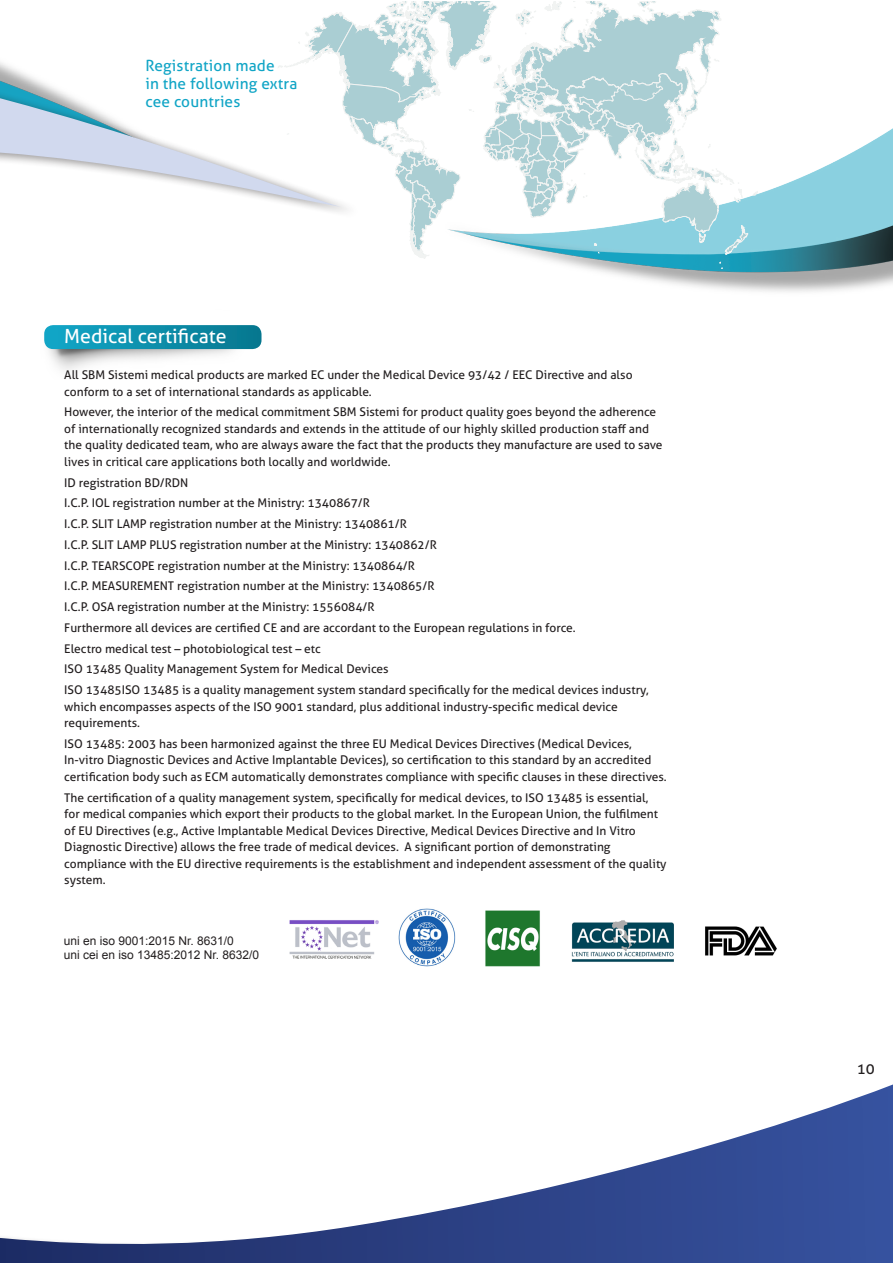
<style>
.page{position:relative;width:893px;height:1263px;background:#fff}
.page>*{position:absolute;margin:0;border:0;box-sizing:border-box;transform-origin:0 0}
.t1{font:19.5px "Aller";color:#fff}
.t2{font:15.45px/18.3px "Aller";letter-spacing:.01em;color:#11a5c6}
.t3{font:15px "Aller";color:#231f20}
.t4{font:12px/16.5px "Aller";color:#231f20}
.t5{font:12px/14.4px "Arial";color:#231f20}
</style>
<div class="page">
<img style="left:591px;top:129px;width:301px;height:163px">
<svg style="left:0;top:62px;width:278px;height:139px"></svg>
<svg style="left:278px;top:1px;width:480px;height:268px"></svg>
<img style="left:48px;top:331px;width:214px;height:39px">
<svg style="left:44px;top:325px;width:217px;height:24px;background:#1090ac"></svg>
<img style="left:289px;top:908px;width:385px;height:59px">
<img style="left:705px;top:926px;width:72px;height:30px">
<svg style="left:0;top:1085px;width:892px;height:178px"></svg>
<p class="t2" style="left:145px;top:56px;width:153px">Registration made<br>in the following extra cee countries</p>
<h1 class="t1" style="left:64px;top:325px;width:164px">Medical certificate</h1>
<p class="t4" style="left:64px;top:367px;width:570px">All SBM Sistemi medical products are marked EC under the Medical Device 93/42 / EEC Directive and also conform to a set of international standards as applicable.</p>
<p class="t4" style="left:64px;top:404px;width:600px">However, the interior of the medical commitment SBM Sistemi for product quality goes beyond the adherence of internationally recognized standards and extends in the attitude of our highly skilled production staff and the quality dedicated team, who are always aware the fact that the products they manufacture are used to save lives in critical care applications both locally and worldwide.</p>
<p class="t4" style="left:64px;top:472px;width:586px;line-height:20.7px">ID registration BD/RDN<br>I.C.P. IOL registration number at the Ministry: 1340867/R<br>I.C.P. SLIT LAMP registration number at the Ministry: 1340861/R<br>I.C.P. SLIT LAMP PLUS registration number at the Ministry: 1340862/R<br>I.C.P. TEARSCOPE registration number at the Ministry: 1340864/R<br>I.C.P. MEASUREMENT registration number at the Ministry: 1340865/R<br>I.C.P. OSA registration number at the Ministry: 1556084/R<br>Furthermore all devices are certified CE and are accordant to the European regulations in force.<br>Electro medical test – photobiological test – etc<br>ISO 13485 Quality Management System for Medical Devices<br>ISO 13485ISO 13485 is a quality management system standard specifically for the medical devices industry,</p>
<p class="t4" style="left:64px;top:698px;width:555px">which encompasses aspects of the ISO 9001 standard, plus additional industry-specific medical device requirements.</p>
<p class="t4" style="left:64px;top:735px;width:604px">ISO 13485: 2003 has been harmonized against the three EU Medical Devices Directives (Medical Devices,<br>In-vitro Diagnostic Devices and Active Implantable Devices), so certification to this standard by an accredited certification body such as ECM automatically demonstrates compliance with specific clauses in these directives.</p>
<p class="t4" style="left:64px;top:789px;width:604px">The certification of a quality management system, specifically for medical devices, to ISO 13485 is essential, for medical companies which export their products to the global market. In the European Union, the fulfilment of EU Directives (e.g., Active Implantable Medical Devices Directive, Medical Devices Directive and In Vitro Diagnostic Directive) allows the free trade of medical devices. A significant portion of demonstrating compliance with the EU directive requirements is the establishment and independent assessment of the quality system.</p>
<p class="t5" style="left:64px;top:933px;width:197px">uni en iso 9001:2015 Nr. 8631/0<br>uni cei en iso 13485:2012 Nr. 8632/0</p>
<p class="t3" style="left:857px;top:1060px;width:19px">10</p>
</div>
